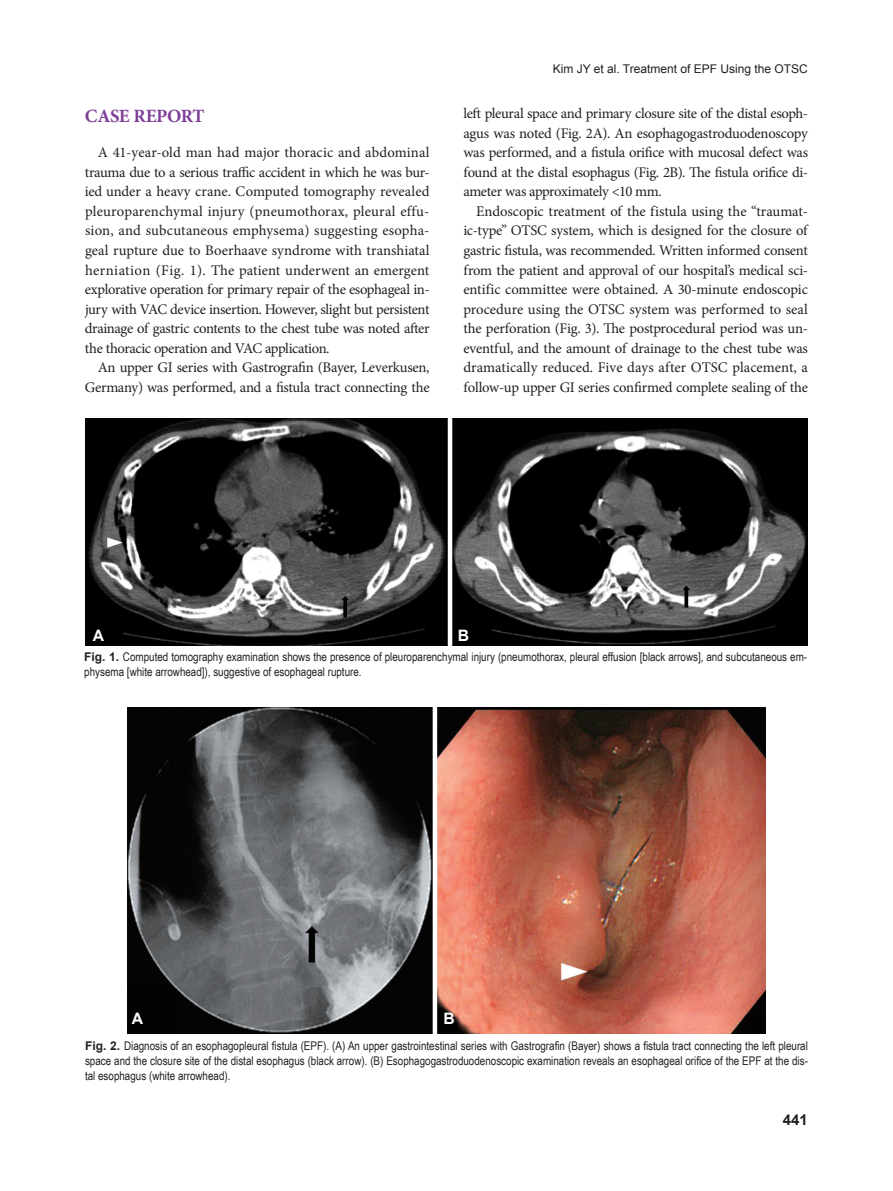
<style>
.page{position:relative;width:893px;height:1191px;background:#fff}
.page>*{position:absolute;margin:0;border:0;box-sizing:border-box;transform-origin:0 0}
.타이틀_서론{font:700 18.75px "Minion Pro";letter-spacing:-.025em;color:#7e3e98}
.t1{font:700 15.75px "Arial";color:#fff}
.t2{font:700 15px "Arial";color:#231f20}
.본문{font:14.7px/19.5px "Minion Pro";letter-spacing:-.02em;color:#231f20;text-align:justify}
.표_타이틀{font:12px/15px "Arial Narrow";color:#231f20}
.t3{font:12px "Arial";color:#231f20}
.s1{font-family:"Arial";font-weight:700}
</style>
<div class="page">
<img style="left:85px;top:419px;width:723px;height:226px">
<hr style="left:448px;top:417px;width:4px;height:230px;background:#fff">
<img style="left:127px;top:707px;width:639px;height:326px">
<hr style="left:433px;top:699px;width:4px;height:337px;background:#fff">
<p class="타이틀_서론" style="left:85px;top:103px;width:121px">CASE REPORT</p>
<p class="본문" style="left:85px;top:143px;width:346px;text-indent:13px">A 41-year-old man had major thoracic and abdominal trauma due to a serious traffic accident in which he was bur&shy;ied under a heavy crane. Computed tomography revealed pleuroparenchymal injury (pneumothorax, pleural effu&shy;sion, and subcutaneous emphysema) suggesting esopha&shy;geal rupture due to Boerhaave syndrome with transhiatal herniation (Fig. 1). The patient underwent an emergent explorative operation for primary repair of the esophageal in&shy;jury with VAC device insertion. However, slight but persistent drainage of gastric contents to the chest tube was noted after the thoracic operation and VAC application.</p>
<p class="본문" style="left:85px;top:358px;width:346px;text-align:right">An upper GI series with Gastrografin (Bayer, Leverkusen,<br>Germany) was performed, and a fistula tract connecting the</p>
<p class="t3" style="left:553px;top:61px;width:257px">Kim JY et al. Treatment of EPF Using the OTSC</p>
<p class="본문" style="left:463px;top:104px;width:346px">left pleural space and primary closure site of the distal esoph&shy;agus was noted (Fig. 2A). An esophagogastroduodenoscopy was performed, and a fistula orifice with mucosal defect was found at the distal esophagus (Fig. 2B). The fistula orifice di&shy;ameter was approximately &lt;10 mm.</p>
<p class="본문" style="left:463px;top:202px;width:346px;text-indent:13px">Endoscopic treatment of the fistula using the “traumat&shy;ic-type” OTSC system, which is designed for the closure of gastric fistula, was recommended. Written informed consent from the patient and approval of our hospital’s medical sci&shy;entific committee were obtained. A 30-minute endoscopic procedure using the OTSC system was performed to seal the perforation (Fig. 3). The postprocedural period was un&shy;eventful, and the amount of drainage to the chest tube was dramatically reduced. Five days after OTSC placement, a follow-up upper GI series confirmed complete sealing of the</p>
<p class="t1" style="left:93px;top:625px;width:13px">A</p>
<p class="t1" style="left:458px;top:625px;width:13px">B</p>
<p class="표_타이틀" style="left:84px;top:648px;width:724px"><span class="s1">Fig. 1.</span> Computed tomography examination shows the presence of pleuroparenchymal injury (pneumothorax, pleural effusion [black arrows], and subcutaneous em&shy;physema [white arrowhead]), suggestive of esophageal rupture.</p>
<p class="t1" style="left:132px;top:1008px;width:13px">A</p>
<p class="t1" style="left:444px;top:1008px;width:13px">B</p>
<p class="표_타이틀" style="left:85px;top:1037px;width:724px;text-align:justify"><span class="s1">Fig. 2.</span> Diagnosis of an esophagopleural fistula (EPF). (A) An upper gastrointestinal series with Gastrografin (Bayer) shows a fistula tract connecting the left pleural space and the closure site of the distal esophagus (black arrow). (B) Esophagogastroduodenoscopic examination reveals an esophageal orifice of the EPF at the dis&shy;tal esophagus (white arrowhead).</p>
<p class="t2" style="left:783px;top:1109px;width:27px">441</p>
</div>
